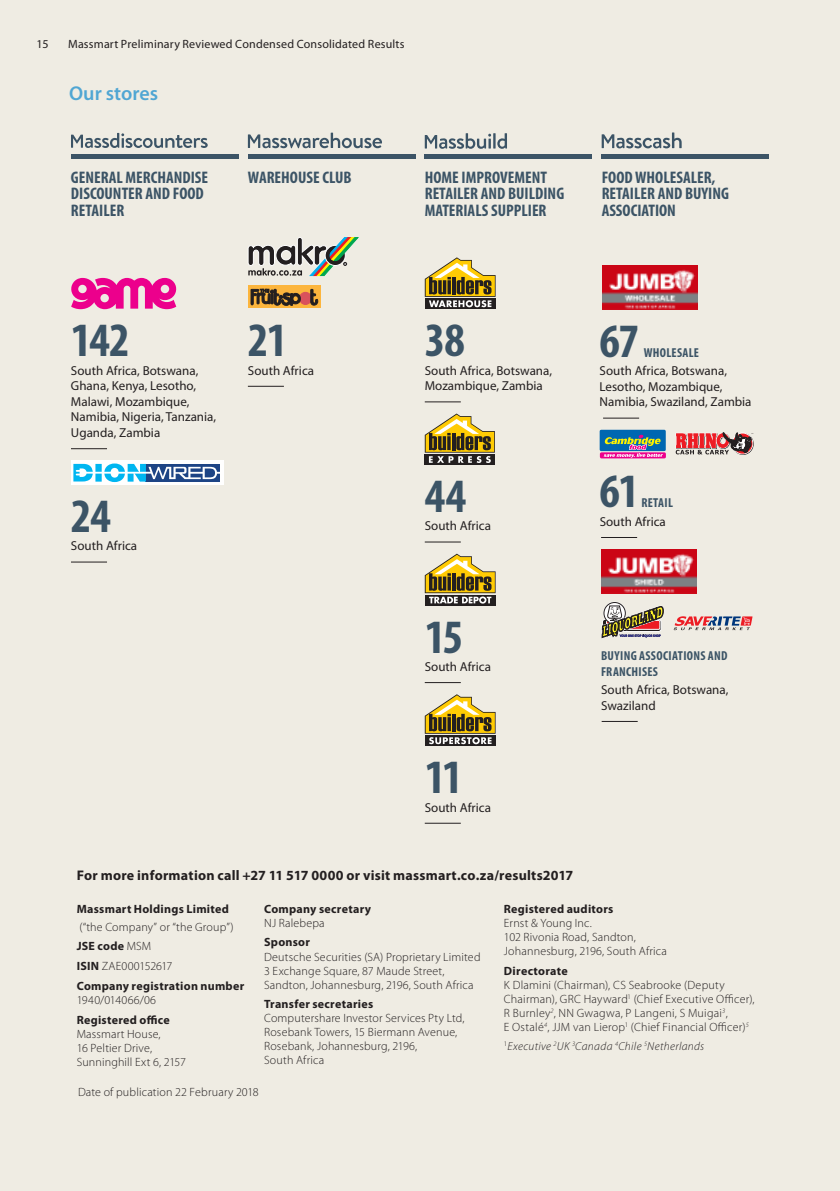
<style>
.page{position:relative;width:840px;height:1191px;background:#fff}
.page>*{position:absolute;margin:0;border:0;box-sizing:border-box;transform-origin:0 0}
.t1{font:700 condensed 48px "Myriad Pro";letter-spacing:-.035em;color:#3c5466}
.t2{font:600 20px "Myriad Pro";color:#50a6d3}
.t3{font:700 condensed 16.8px/16.8px "Myriad Pro";color:#3c5466}
.t4{font:700 14px "Myriad Pro";letter-spacing:.02em;color:#231f20}
.t5{font:13px/15.6px "Myriad Pro";color:#231f20}
.t6{font:700 condensed 13px/15.6px "Myriad Pro";letter-spacing:.02em;color:#3c5466}
.t7{font:300 12px/14px "Myriad Pro";letter-spacing:.015em;color:#231f20}
.t8{font:700 12px "Myriad Pro";letter-spacing:.02em;color:#231f20}
.t9{font:12px "Myriad Pro";letter-spacing:.015em;color:#231f20}
.t10{font:italic 300 11.6px "Myriad Pro";letter-spacing:.03em;color:#231f20}
.s1{font-weight:700}
</style>
<div class="page">
<div style="left:0;top:0;width:839px;height:1191px;background:#efece3"></div>
<svg style="left:248px;top:237px;width:111px;height:39px"></svg>
<svg style="left:248px;top:285px;width:73px;height:23px"></svg>
<div style="left:299px;top:292px;width:12px;height:12px;background:#d9515c;border-radius:50%"></div>
<div style="left:299px;top:292px;width:12px;height:12px;border:1px solid #d9515c;border-radius:50%"></div>
<svg style="left:310px;top:289px;width:7px;height:16px"></svg>
<svg style="left:251px;top:289px;width:49px;height:17px"></svg>
<svg style="left:71px;top:278px;width:105px;height:31px"></svg>
<div style="left:71px;top:460px;width:152px;height:24px;background:#fff"></div>
<svg style="left:73px;top:463px;width:147px;height:19px"></svg>
<hr style="left:71px;top:448px;width:36px;height:1px;background:#231f20">
<hr style="left:71px;top:562px;width:36px;height:1px;background:#231f20">
<hr style="left:248px;top:386px;width:36px;height:1px;background:#231f20">
<div style="left:424px;top:298px;width:71px;height:11px;background:#231f20"></div>
<svg style="left:424px;top:257px;width:71px;height:50px"></svg>
<div style="left:424px;top:454px;width:70px;height:10px;background:#231f20"></div>
<svg style="left:424px;top:413px;width:70px;height:50px"></svg>
<svg style="left:425px;top:603px;width:70px;height:2px"></svg>
<svg style="left:424px;top:553px;width:71px;height:50px"></svg>
<div style="left:424px;top:735px;width:71px;height:10px;background:#231f20"></div>
<svg style="left:424px;top:694px;width:71px;height:50px"></svg>
<hr style="left:424px;top:401px;width:36px;height:1px;background:#231f20">
<hr style="left:424px;top:541px;width:36px;height:1px;background:#231f20">
<hr style="left:424px;top:682px;width:36px;height:1px;background:#231f20">
<hr style="left:424px;top:823px;width:36px;height:1px;background:#231f20">
<hr style="left:602px;top:418px;width:36px;height:1px;background:#231f20">
<hr style="left:600px;top:537px;width:36px;height:1px;background:#231f20">
<hr style="left:601px;top:721px;width:36px;height:1px;background:#231f20">
<div style="left:599px;top:430px;width:66px;height:21px;background:#0067b1;border-radius:2px"></div>
<div style="left:599px;top:452px;width:66px;height:6px;background:#ec008c;border-radius:2px"></div>
<svg style="left:603px;top:435px;width:59px;height:23px"></svg>
<svg style="left:675px;top:432px;width:77px;height:22px"></svg>
<img style="left:601px;top:549px;width:95px;height:44px">
<svg style="left:601px;top:602px;width:63px;height:37px"></svg>
<svg style="left:673px;top:616px;width:79px;height:14px"></svg>
<img style="left:602px;top:265px;width:95px;height:44px">
<svg style="left:71px;top:133px;width:136px;height:15px"></svg>
<div style="left:71px;top:154px;width:167px;height:5px;background:#3c5466"></div>
<svg style="left:248px;top:133px;width:134px;height:15px"></svg>
<div style="left:248px;top:154px;width:167px;height:5px;background:#3c5466"></div>
<svg style="left:424px;top:133px;width:82px;height:16px"></svg>
<div style="left:424px;top:154px;width:168px;height:5px;background:#3c5466"></div>
<svg style="left:601px;top:132px;width:80px;height:16px"></svg>
<div style="left:601px;top:154px;width:167px;height:5px;background:#3c5466"></div>
<p class="t9" style="left:36px;top:38px;width:14px">15</p>
<p class="t9" style="left:68px;top:38px;width:338px">Massmart Preliminary Reviewed Condensed Consolidated Results</p>
<h2 class="t2" style="left:69px;top:82px;width:90px">Our stores</h2>
<h3 class="t3" style="left:71px;top:169px;width:139px">GENERAL MERCHANDISE<br>DISCOUNTER AND FOOD<br>RETAILER</h3>
<h3 class="t3" style="left:248px;top:169px;width:105px">WAREHOUSE CLUB</h3>
<h1 class="t1" style="left:71px;top:314px;width:60px">142</h1>
<p class="t5" style="left:71px;top:363px;width:147px">South Africa, Botswana,<br>Ghana, Kenya, Lesotho,<br>Malawi, Mozambique,<br>Namibia, Nigeria, Tanzania,<br>Uganda, Zambia</p>
<h1 class="t1" style="left:71px;top:489px;width:41px">24</h1>
<p class="t5" style="left:71px;top:538px;width:68px">South Africa</p>
<h1 class="t1" style="left:248px;top:314px;width:41px">21</h1>
<p class="t5" style="left:248px;top:363px;width:68px">South Africa</p>
<h3 class="t3" style="left:424px;top:169px;width:141px">HOME IMPROVEMENT<br>RETAILER AND BUILDING<br>MATERIALS SUPPLIER</h3>
<h3 class="t3" style="left:601px;top:169px;width:129px">FOOD WHOLESALER,<br>RETAILER AND BUYING<br>ASSOCIATION</h3>
<h1 class="t1" style="left:424px;top:314px;width:42px">38</h1>
<p class="t5" style="left:424px;top:363px;width:129px">South Africa, Botswana,<br>Mozambique, Zambia</p>
<h1 class="t1" style="left:424px;top:469px;width:43px">44</h1>
<p class="t5" style="left:424px;top:518px;width:68px">South Africa</p>
<h1 class="t1" style="left:424px;top:610px;width:40px">15</h1>
<p class="t5" style="left:424px;top:659px;width:68px">South Africa</p>
<h1 class="t1" style="left:424px;top:750px;width:40px">11</h1>
<p class="t5" style="left:424px;top:799px;width:68px">South Africa</p>
<h1 class="t1" style="left:599px;top:314px;width:41px">67</h1>
<p class="t6" style="left:643px;top:345px;width:57px">WHOLESALE</p>
<p class="t5" style="left:599px;top:363px;width:153px">South Africa, Botswana,<br>Lesotho, Mozambique,<br>Namibia, Swaziland, Zambia</p>
<h1 class="t1" style="left:599px;top:465px;width:41px">61</h1>
<p class="t6" style="left:641px;top:495px;width:33px">RETAIL</p>
<p class="t5" style="left:599px;top:514px;width:68px">South Africa</p>
<p class="t6" style="left:600px;top:648px;width:128px">BUYING ASSOCIATIONS AND<br>FRANCHISES</p>
<p class="t5" style="left:600px;top:682px;width:129px">South Africa, Botswana,<br>Swaziland</p>
<p class="t4" style="left:77px;top:867px;width:498px">For more information call +27 11 517 0000 or visit massmart.co.za/results2017</p>
<p class="t8" style="left:77px;top:902px;width:154px">Massmart Holdings Limited</p>
<p class="t7" style="left:77px;top:917px;width:169px;line-height:19.6px">(“the Company” or “the Group”)<br><span class="s1">JSE code</span> MSM<br><span class="s1">ISIN</span> ZAE000152617<br><span class="s1">Company registration number</span></p>
<p class="t7" style="left:77px;top:993px;width:81px">1940/014066/06</p>
<p class="t8" style="left:77px;top:1012px;width:95px">Registered office</p>
<p class="t7" style="left:77px;top:1026px;width:111px">Massmart House,<br>16 Peltier Drive,<br>Sunninghill Ext 6, 2157</p>
<p class="t8" style="left:503px;top:902px;width:111px">Registered auditors</p>
<p class="t7" style="left:503px;top:916px;width:164px">Ernst &amp; Young Inc.<br>102 Rivonia Road, Sandton,<br>Johannesburg, 2196, South Africa</p>
<p class="t8" style="left:503px;top:963px;width:65px">Directorate</p>
<p class="t7" style="left:503px;top:977px;width:252px">K Dlamini (Chairman), CS Seabrooke (Deputy Chairman), GRC Hayward<sup>1</sup> (Chief Executive Officer), R Burnley<sup>2</sup>, NN Gwagwa, P Langeni, S Muigai<sup>3</sup>,<br>E Ostalé<sup>4</sup>, JJM van Lierop<sup>1</sup> (Chief Financial Officer)<sup>5</sup></p>
<p class="t10" style="left:503px;top:1040px;width:202px"><sup>1</sup>Executive <sup>2</sup>UK <sup>3</sup>Canada <sup>4</sup>Chile <sup>5</sup>Netherlands</p>
<p class="t8" style="left:264px;top:902px;width:108px">Company secretary</p>
<p class="t7" style="left:264px;top:916px;width:62px">NJ Ralebepa</p>
<p class="t8" style="left:264px;top:935px;width:47px">Sponsor</p>
<p class="t7" style="left:264px;top:949px;width:218px">Deutsche Securities (SA) Proprietary Limited<br>3 Exchange Square, 87 Maude Street,<br>Sandton, Johannesburg, 2196, South Africa</p>
<p class="t8" style="left:264px;top:997px;width:111px">Transfer secretaries</p>
<p class="t7" style="left:264px;top:1011px;width:202px">Computershare Investor Services Pty Ltd,<br>Rosebank Towers, 15 Biermann Avenue,<br>Rosebank, Johannesburg, 2196,<br>South Africa</p>
<p class="t7" style="left:78px;top:1084px;width:182px">Date of publication 22 February 2018</p>
</div>
